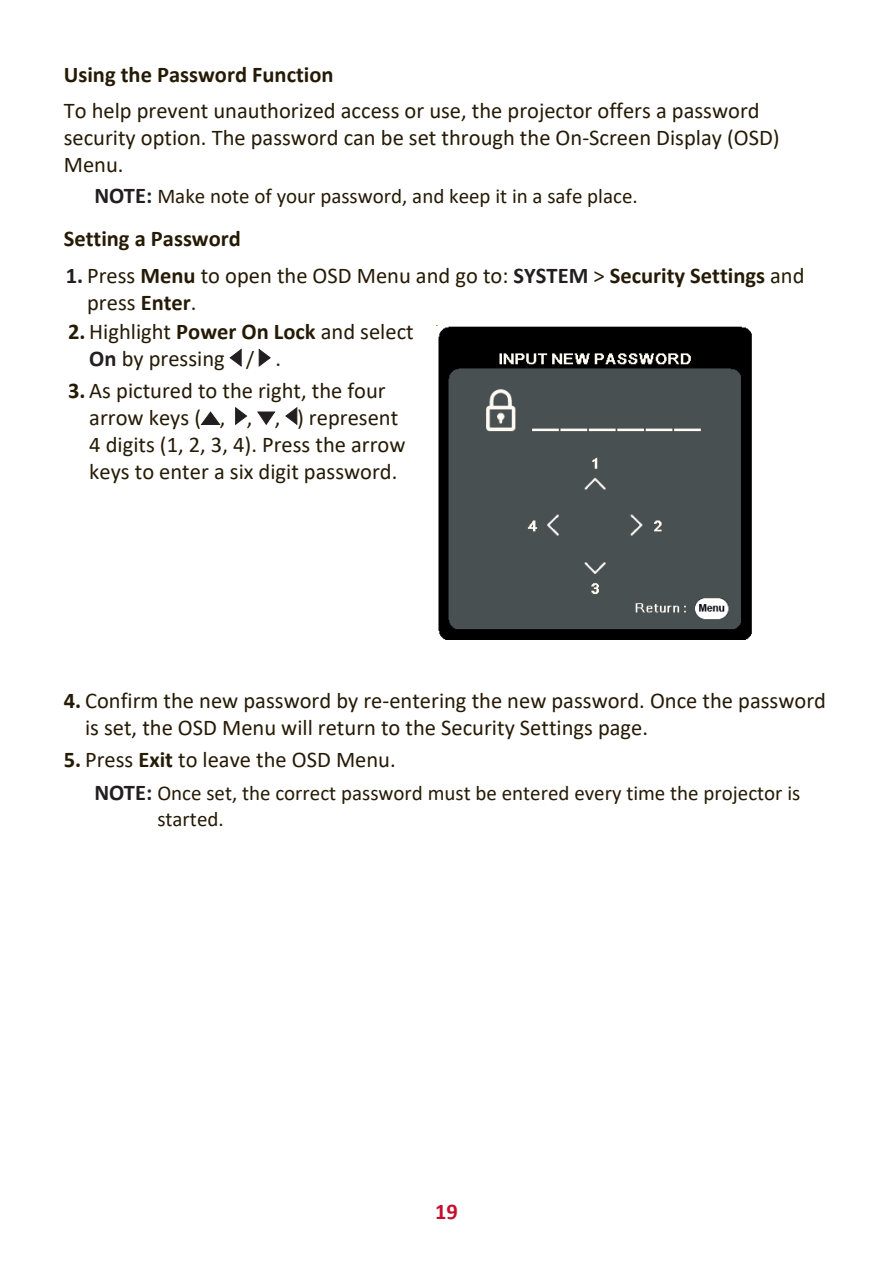
<style>
.page{position:relative;width:893px;height:1263px;background:#fff}
.page>*{position:absolute;margin:0;border:0;box-sizing:border-box;transform-origin:0 0}
.Body{font:22.5px/27px "Calibri";color:#251a05}
.Heading_15_-_TOC{font:700 22.5px "Calibri";color:#251a05}
.Heading_14_-_TOC{font:700 22.5px "Calibri";color:#251a05}
.t1{font:700 22.5px "Calibri";color:#c3102f}
.Note{font:21px/25.2px "Calibri";color:#251a05}
.s1{font-weight:700;font-size:22.5px;color:#231f20}
.s2{font-weight:700;color:#231f20}
.s3{font-weight:700}
.s4{font-size:21px}
</style>
<div class="page">
<svg style="left:230px;top:349px;width:12px;height:18px"></svg>
<svg style="left:259px;top:349px;width:12px;height:18px"></svg>
<svg style="left:201px;top:412px;width:19px;height:13px"></svg>
<svg style="left:235px;top:407px;width:12px;height:18px"></svg>
<svg style="left:257px;top:412px;width:18px;height:13px"></svg>
<svg style="left:285px;top:407px;width:12px;height:18px"></svg>
<img style="left:438px;top:326px;width:314px;height:313px">
<p class="Heading_15_-_TOC" style="left:64px;top:59px;width:271px">Using the Password Function</p>
<p class="Body" style="left:64px;top:96px;width:717px">To help prevent unauthorized access or use, the projector offers a password security option. The password can be set through the On-Screen Display (OSD)<br>Menu.</p>
<p class="Note" style="left:94px;top:183px;width:545px"><span class="s1">NOTE:</span> Make note of your password, and keep it in a safe place.</p>
<p class="Heading_14_-_TOC" style="left:64px;top:223px;width:179px">Setting a Password</p>
<p class="Body" style="left:87px;top:262px;width:719px;text-indent:-21px"><span class="s2">1.</span> Press <span class="s3">Menu</span> to open the OSD Menu and go to: <span class="s2">SYSTEM</span> &gt; <span class="s3">Security Settings</span> and press <span class="s3">Enter</span>.</p>
<p class="Body" style="left:89px;top:318px;width:326px;text-indent:-21px"><span class="s3">2.</span> Highlight <span class="s3">Power On Lock</span> and select<br><span class="s2">On</span> by pressing <span class="s4">/</span> .</p>
<p class="Body" style="left:89px;top:376px;width:318px;text-indent:-21px"><span class="s3">3.</span> As pictured to the right, the four arrow keys ( , , , ) represent 4 digits (1, 2, 3, 4). Press the arrow keys to enter a six digit password.</p>
<p class="Body" style="left:85px;top:687px;width:742px;text-indent:-21px"><span class="s3">4.</span> Confirm the new password by re-entering the new password. Once the password is set, the OSD Menu will return to the Security Settings page.</p>
<p class="Body" style="left:64px;top:745px;width:333px"><span class="s3">5.</span> Press <span class="s3">Exit</span> to leave the OSD Menu.</p>
<p class="Note" style="left:157px;top:780px;width:645px;text-indent:-63px"><span class="s1">NOTE:</span> Once set, the correct password must be entered every time the projector is started.</p>
<p class="t1" style="left:435px;top:1196px;width:24px">19</p>
</div>
